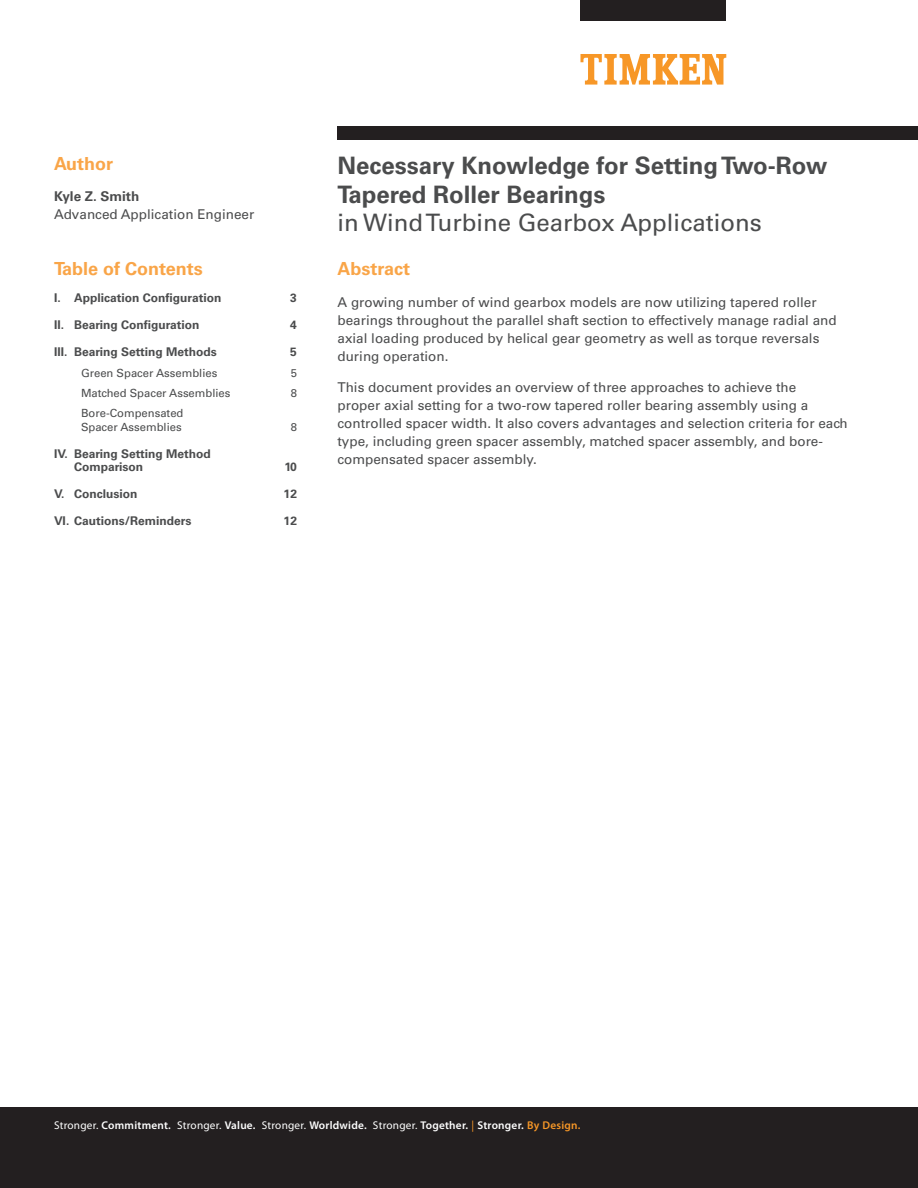
<style>
.page{position:relative;width:918px;height:1188px;background:#fff}
.page>*{position:absolute;margin:0;border:0;box-sizing:border-box;transform-origin:0 0}
.t1{font:700 24px/28.5px "Univers LT Std";color:#4b4c4d}
.Heading_1{font:700 18px "Univers LT Std";color:#f9a548}
.Body_Copy{font:13.5px/18px "Univers LT Std";color:#4b4c4d}
.t2{font:700 12px/13.5px "Univers LT Std";color:#4b4c4d}
.t3{font:600 11.25px "Myriad Pro";letter-spacing:.02em;color:#fff}
.t4{font:11.25px/13.5px "Univers LT Std";color:#4b4c4d}
.s1{font-weight:700}
.s2{font-weight:400}
.s3{font-weight:400;color:#f79727}
.s4{color:#f79727}
</style>
<div class="page">
<svg style="left:580px;top:54px;width:146px;height:31px"></svg>
<div style="left:580px;top:0;width:146px;height:20px;background:#231f20"></div>
<div style="left:0;top:1107px;width:918px;height:81px;background:#231f20"></div>
<div style="left:338px;top:127px;width:580px;height:13px;background:#231f20"></div>
<p class="Heading_1" style="left:54px;top:153px;width:61px">Author</p>
<p class="Body_Copy" style="left:54px;top:188px;width:202px"><span class="s1">Kyle Z. Smith<br></span>Advanced Application Engineer</p>
<p class="Heading_1" style="left:54px;top:259px;width:150px">Table of Contents</p>
<p class="t2" style="left:54px;top:292px;width:169px">I. Application Configuration</p>
<p class="t2" style="left:290px;top:292px;width:8px">3</p>
<p class="t2" style="left:54px;top:319px;width:147px">II. Bearing Configuration</p>
<p class="t2" style="left:290px;top:319px;width:8px">4</p>
<p class="t2" style="left:54px;top:346px;width:164px">III. Bearing Setting Methods</p>
<p class="t2" style="left:290px;top:346px;width:8px">5</p>
<p class="t4" style="left:81px;top:366px;width:138px">Green Spacer Assemblies</p>
<p class="t4" style="left:291px;top:366px;width:8px">5</p>
<p class="t4" style="left:81px;top:386px;width:151px">Matched Spacer Assemblies</p>
<p class="t4" style="left:291px;top:386px;width:8px">8</p>
<p class="t4" style="left:81px;top:407px;width:104px">Bore-Compensated<br>Spacer Assemblies</p>
<p class="t4" style="left:291px;top:420px;width:8px">8</p>
<p class="t2" style="left:54px;top:447px;width:15px">IV.</p>
<p class="t2" style="left:74px;top:447px;width:138px">Bearing Setting Method<br>Comparison</p>
<p class="t2" style="left:284px;top:460px;width:14px">10</p>
<p class="t2" style="left:54px;top:487px;width:12px">V.</p>
<p class="t2" style="left:74px;top:487px;width:65px">Conclusion</p>
<p class="t2" style="left:284px;top:487px;width:15px">12</p>
<p class="t2" style="left:54px;top:514px;width:139px">VI. Cautions/Reminders</p>
<p class="t2" style="left:284px;top:514px;width:15px">12</p>
<p class="t1" style="left:338px;top:152px;width:491px">Necessary Knowledge for Setting Two-Row<br>Tapered Roller Bearings<br><span class="s2">in Wind Turbine Gearbox Applications</span></p>
<p class="Heading_1" style="left:338px;top:259px;width:74px">Abstract</p>
<p class="Body_Copy" style="left:338px;top:293px;width:501px">A growing number of wind gearbox models are now utilizing tapered roller bearings throughout the parallel shaft section to effectively manage radial and axial loading produced by helical gear geometry as well as torque reversals during operation.</p>
<p class="Body_Copy" style="left:338px;top:379px;width:512px">This document provides an overview of three approaches to achieve the<br>proper axial setting for a two-row tapered roller bearing assembly using a controlled spacer width. It also covers advantages and selection criteria for each type, including green spacer assembly, matched spacer assembly, and bore&shy;compensated spacer assembly.</p>
<p class="t3" style="left:54px;top:1118px;width:528px"><span class="s2">Stronger.</span> Commitment. <span class="s2">Stronger.</span> Value. <span class="s2">Stronger.</span> Worldwide. <span class="s2">Stronger.</span> Together. <span class="s3">|</span> Stronger. <span class="s4">By Design.</span></p>
</div>
